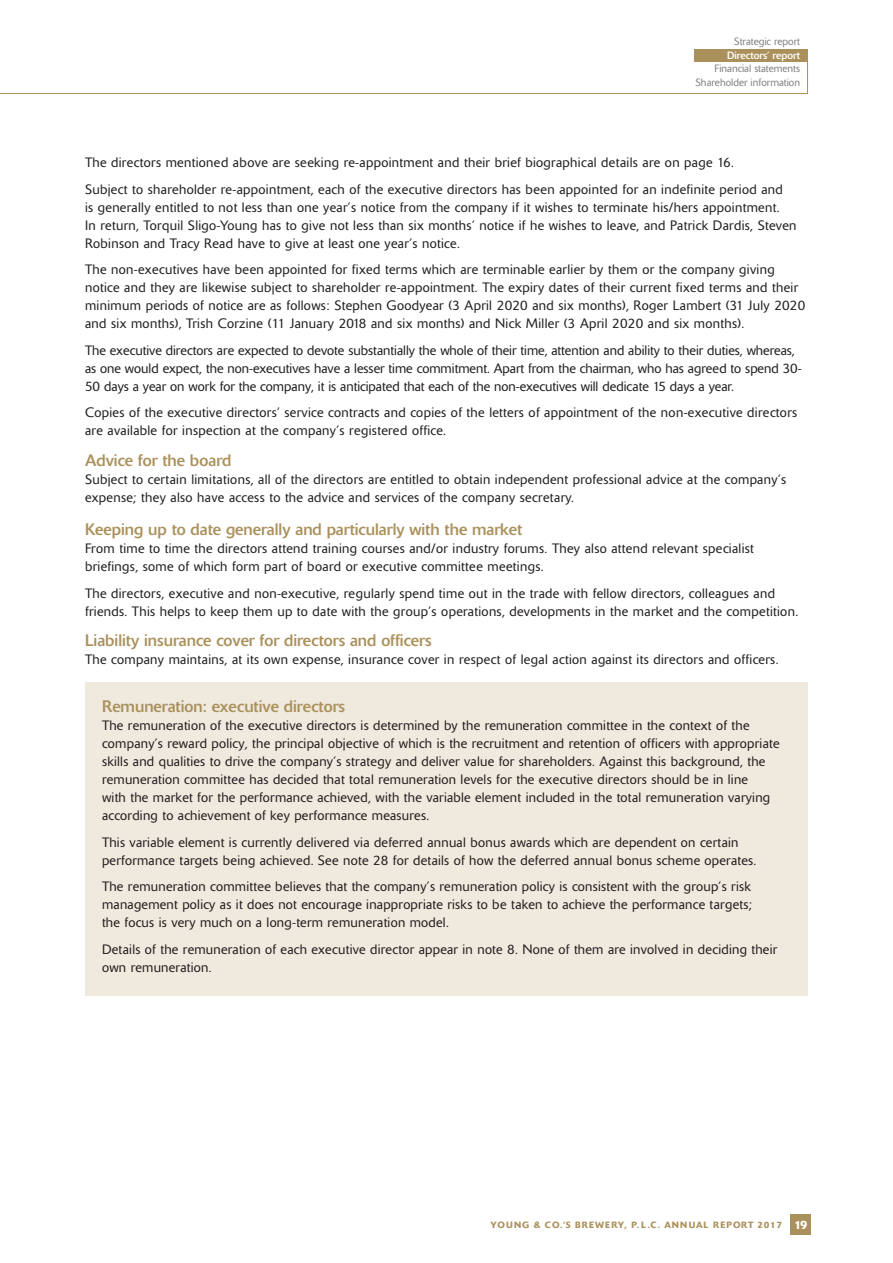
<style>
.page{position:relative;width:893px;height:1263px;background:#fff}
.page>*{position:absolute;margin:0;border:0;box-sizing:border-box;transform-origin:0 0}
.t1{font:16.5px "Delta";color:#aa915c}
.t2{font:300 13.5px/18px "Delta";letter-spacing:.025em;color:#231f20}
.t3{font:300 13.5px/18px "Delta";color:#231f20}
.t4{font:300 10.5px/13.5px "Delta";color:#808285;text-align:right}
.t5{font:10.5px "Delta";color:#fff}
.t6{font:500 9px "Delta";letter-spacing:.11em;color:#aa915c}
.s1{font-size:12px;color:#fff}
</style>
<div class="page">
<div style="left:790px;top:1214px;width:21px;height:21px;background:#aa915c"></div>
<div style="left:85px;top:682px;width:723px;height:314px;background:#efe9de"></div>
<div style="left:694px;top:49px;width:114px;height:12px;background:#aa915c"></div>
<svg style="left:0;top:61px;width:808px;height:33px"></svg>
<p class="t4" style="left:734px;top:35px;width:67px">Strategic report</p>
<p class="t5" style="left:727px;top:49px;width:75px">Directors’ report</p>
<p class="t4" style="left:695px;top:62px;width:106px">Financial statements<br>Shareholder information</p>
<p class="t2" style="left:85px;top:150px;width:699px;line-height:26.5px">The directors mentioned above are seeking re-appointment and their brief biographical details are on page 16.<br>Subject to shareholder re-appointment, each of the executive directors has been appointed for an indefinite period and</p>
<p class="t2" style="left:85px;top:198px;width:713px">is generally entitled to not less than one year’s notice from the company if it wishes to terminate his/hers appointment.<br>In return, Torquil Sligo-Young has to give not less than six months’ notice if he wishes to leave, and Patrick Dardis, Steven<br>Robinson and Tracy Read have to give at least one year’s notice.</p>
<p class="t2" style="left:85px;top:261px;width:722px">The non-executives have been appointed for fixed terms which are terminable earlier by them or the company giving notice and they are likewise subject to shareholder re-appointment. The expiry dates of their current fixed terms and their minimum periods of notice are as follows: Stephen Goodyear (3 April 2020 and six months), Roger Lambert (31 July 2020 and six months), Trish Corzine (11 January 2018 and six months) and Nick Miller (3 April 2020 and six months).</p>
<p class="t3" style="left:85px;top:341px;width:718px">The executive directors are expected to devote substantially the whole of their time, attention and ability to their duties, whereas, as one would expect, the non-executives have a lesser time commitment. Apart from the chairman, who has agreed to spend 30-<br>50 days a year on work for the company, it is anticipated that each of the non-executives will dedicate 15 days a year.</p>
<p class="t2" style="left:85px;top:404px;width:714px">Copies of the executive directors’ service contracts and copies of the letters of appointment of the non-executive directors are available for inspection at the company’s registered office.</p>
<p class="t1" style="left:85px;top:451px;width:148px">Advice for the board</p>
<p class="t2" style="left:85px;top:471px;width:703px">Subject to certain limitations, all of the directors are entitled to obtain independent professional advice at the company’s expense; they also have access to the advice and services of the company secretary.</p>
<p class="t1" style="left:85px;top:520px;width:439px">Keeping up to date generally and particularly with the market</p>
<p class="t2" style="left:85px;top:540px;width:670px">From time to time the directors attend training courses and/or industry forums. They also attend relevant specialist briefings, some of which form part of board or executive committee meetings.</p>
<p class="t2" style="left:85px;top:584px;width:715px">The directors, executive and non-executive, regularly spend time out in the trade with fellow directors, colleagues and friends. This helps to keep them up to date with the group’s operations, developments in the market and the competition.</p>
<p class="t1" style="left:85px;top:631px;width:348px">Liability insurance cover for directors and officers</p>
<p class="t2" style="left:85px;top:651px;width:695px">The company maintains, at its own expense, insurance cover in respect of legal action against its directors and officers.</p>
<p class="t1" style="left:102px;top:697px;width:245px">Remuneration: executive directors</p>
<p class="t2" style="left:102px;top:717px;width:679px">The remuneration of the executive directors is determined by the remuneration committee in the context of the company’s reward policy, the principal objective of which is the recruitment and retention of officers with appropriate skills and qualities to drive the company’s strategy and deliver value for shareholders. Against this background, the remuneration committee has decided that total remuneration levels for the executive directors should be in line<br>with the market for the performance achieved, with the variable element included in the total remuneration varying according to achievement of key performance measures.</p>
<p class="t2" style="left:102px;top:833px;width:656px">This variable element is currently delivered via deferred annual bonus awards which are dependent on certain performance targets being achieved. See note 28 for details of how the deferred annual bonus scheme operates.</p>
<p class="t2" style="left:102px;top:878px;width:651px;text-align:justify">The remuneration committee believes that the company’s remuneration policy is consistent with the group’s risk management policy as it does not encourage inappropriate risks to be taken to achieve the performance targets; the focus is very much on a long-term remuneration model.</p>
<p class="t2" style="left:102px;top:940px;width:677px">Details of the remuneration of each executive director appear in note 8. None of them are involved in deciding their own remuneration.</p>
<p class="t6" style="left:491px;top:1219px;width:318px">YOUNG &amp; CO.’S BREWERY, P.L.C. ANNUAL REPORT 2017 <span class="s1">19</span></p>
</div>
